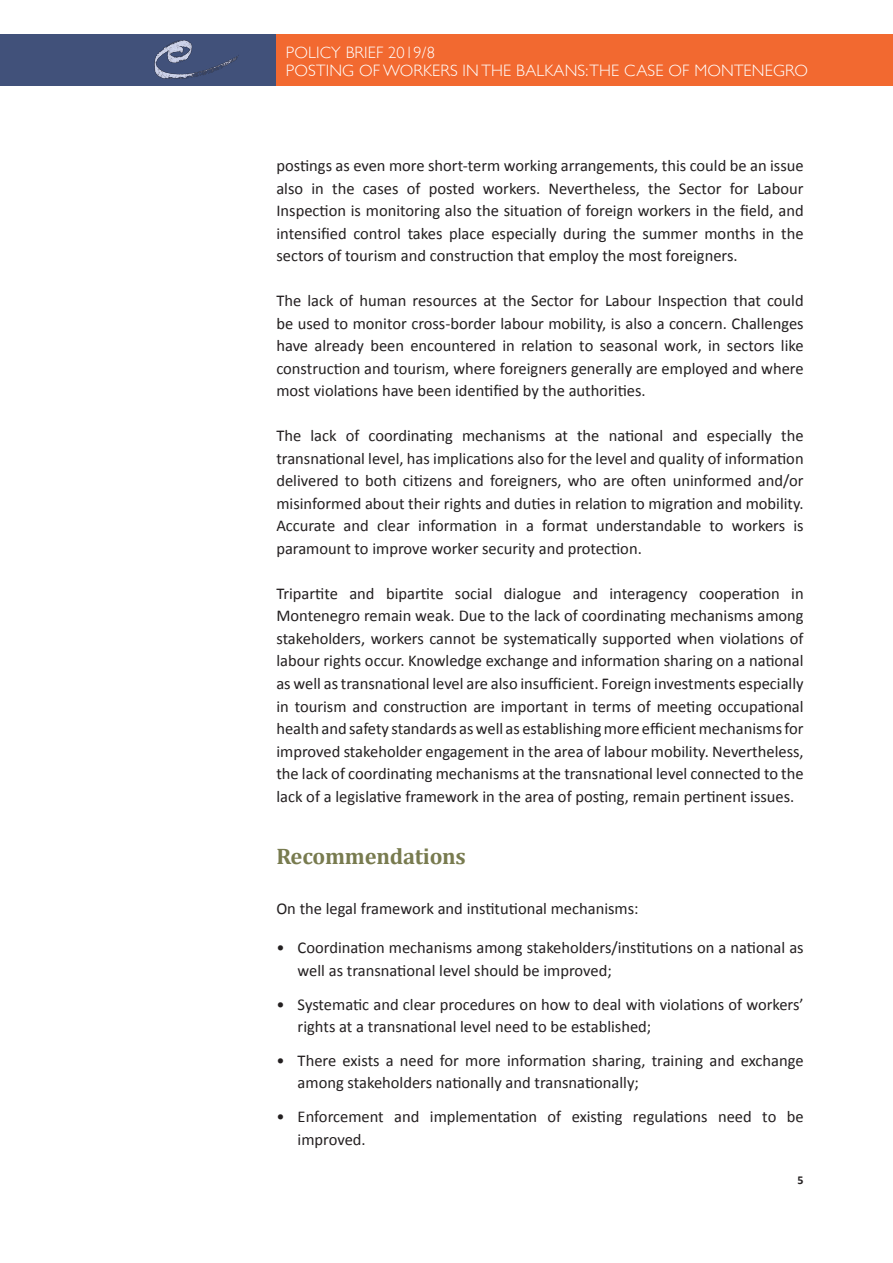
<style>
.page{position:relative;width:893px;height:1263px;background:#fff}
.page>*{position:absolute;margin:0;border:0;box-sizing:border-box;transform-origin:0 0}
.t1{font:700 22.5px "Cambria";letter-spacing:-.01em;color:#787b4f}
.t2{font:16.5px/22.5px "Calibri";color:#231f20;text-align:justify}
.t3{font:300 16.5px/18px "Gill Sans";letter-spacing:.01em;color:#fff}
.t4{font:700 12px "Calibri";color:#231f20}
</style>
<div class="page">
<div style="left:0;top:34px;width:276px;height:51px;background:#41517a"></div>
<img style="left:154px;top:40px;width:85px;height:39px">
<div style="left:276px;top:34px;width:617px;height:51px;background:#f26930"></div>
<p class="t3" style="left:286px;top:43px;width:524px">POLICY BRIEF 2019/8<br>POSTING OF WORKERS IN THE BALKANS: THE CASE OF MONTENEGRO</p>
<p class="t2" style="left:276px;top:154px;width:529px">postings as even more short-term working arrangements, this could be an issue also in the cases of posted workers. Nevertheless, the Sector for Labour Inspection is monitoring also the situation of foreign workers in the field, and intensified control takes place especially during the summer months in the sectors of tourism and construction that employ the most foreigners.</p>
<p class="t2" style="left:276px;top:289px;width:529px">The lack of human resources at the Sector for Labour Inspection that could be used to monitor cross-border labour mobility, is also a concern. Challenges have already been encountered in relation to seasonal work, in sectors like construction and tourism, where foreigners generally are employed and where most violations have been identified by the authorities.</p>
<p class="t2" style="left:276px;top:424px;width:529px">The lack of coordinating mechanisms at the national and especially the transnational level, has implications also for the level and quality of information delivered to both citizens and foreigners, who are often uninformed and/or misinformed about their rights and duties in relation to migration and mobility.<br>Accurate and clear information in a format understandable to workers is paramount to improve worker security and protection.</p>
<p class="t2" style="left:276px;top:581px;width:529px">Tripartite and bipartite social dialogue and interagency cooperation in Montenegro remain weak. Due to the lack of coordinating mechanisms among stakeholders, workers cannot be systematically supported when violations of labour rights occur. Knowledge exchange and information sharing on a national as well as transnational level are also insufficient. Foreign investments especially in tourism and construction are important in terms of meeting occupational health and safety standards as well as establishing more efficient mechanisms for improved stakeholder engagement in the area of labour mobility. Nevertheless, the lack of coordinating mechanisms at the transnational level connected to the lack of a legislative framework in the area of posting, remain pertinent issues.</p>
<h1 class="t1" style="left:276px;top:842px;width:191px">Recommendations</h1>
<p class="t2" style="left:276px;top:896px;width:364px">On the legal framework and institutional mechanisms:</p>
<p class="t2" style="left:298px;top:936px;width:507px;text-indent:-21px">• Coordination mechanisms among stakeholders/institutions on a national as well as transnational level should be improved;</p>
<p class="t2" style="left:298px;top:992px;width:507px;text-indent:-21px">• Systematic and clear procedures on how to deal with violations of workers’ rights at a transnational level need to be established;</p>
<p class="t2" style="left:298px;top:1048px;width:507px;text-indent:-21px">• There exists a need for more information sharing, training and exchange among stakeholders nationally and transnationally;</p>
<p class="t2" style="left:298px;top:1105px;width:507px;text-indent:-21px">• Enforcement and implementation of existing regulations need to be improved.</p>
<p class="t4" style="left:798px;top:1172px;width:8px">5</p>
</div>
